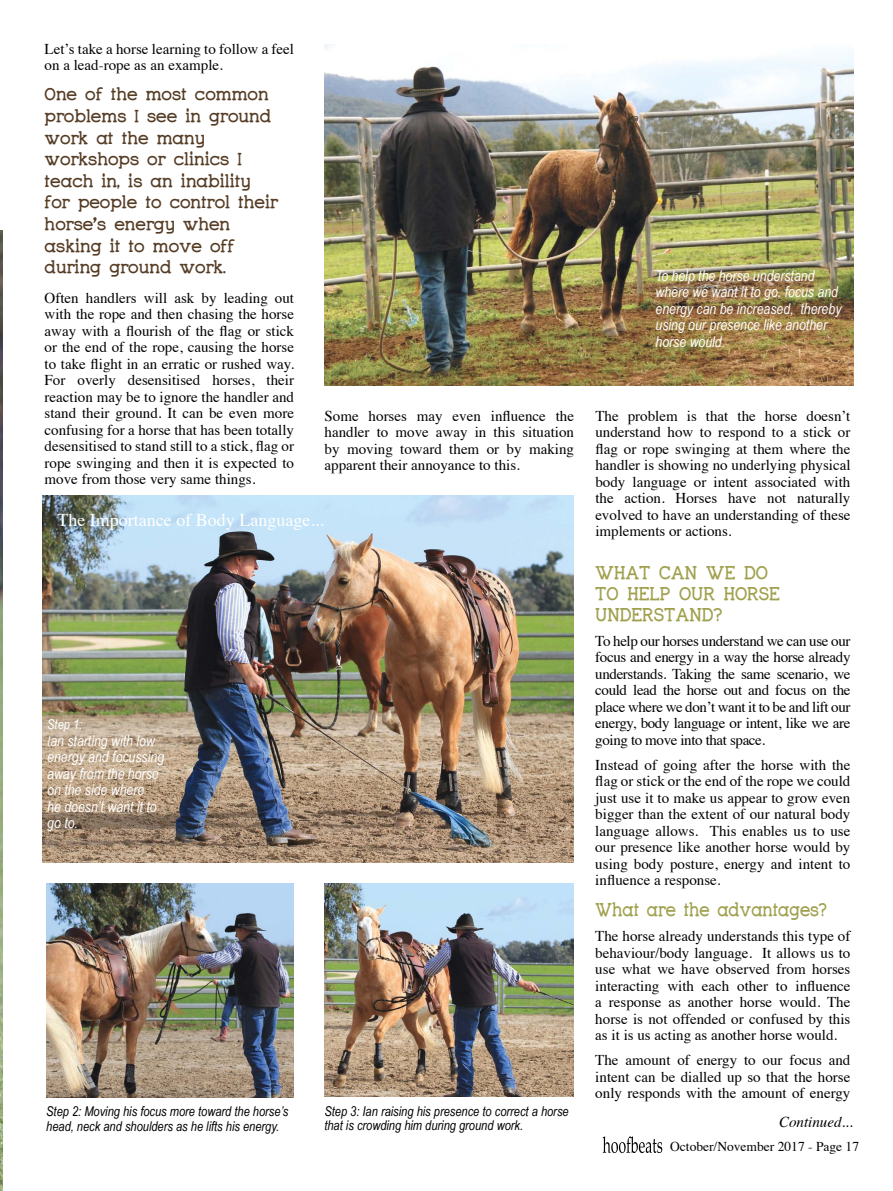
<style>
.page{position:relative;width:893px;height:1191px;background:#fff}
.page>*{position:absolute;margin:0;border:0;box-sizing:border-box;transform-origin:0 0}
.t1{font:700 22.5px/21px "Charrington";color:#a0a14f}
.t2{font:700 22.5px "Charrington";color:#a0a14f;scale:.9 1}
.t3{font:700 21px/21.6px "Charrington";color:#553c25}
.t4{font:18px "Times";color:#fff}
.t5{font:15px/16.5px "Times";color:#000;text-align:justify}
.t6{font:italic 15px/16.5px "Arial Narrow";color:#fff}
.t7{font:italic 15px "Times";color:#000}
.t8{font:italic 13.5px/15px "Arial Narrow";color:#000}
.t9{font:13.5px "Times";color:#000}
.t10{font:italic 13.5px "Arial Narrow";color:#fff}
.s1{font-size:13.5px}
</style>
<div class="page">
<svg style="left:603px;top:1136px;width:59px;height:17px"></svg>
<img style="left:0;top:230px;width:3px;height:961px">
<img style="left:324px;top:44px;width:529px;height:342px">
<img style="left:43px;top:495px;width:531px;height:367px">
<img style="left:46px;top:883px;width:248px;height:214px">
<img style="left:324px;top:883px;width:250px;height:213px">
<p class="t5" style="left:45px;top:39px;width:251px">Let’s take a horse learning to follow a feel on a lead-rope as an example.</p>
<h2 class="t3" style="left:45px;top:84px;width:235px">One of the most common problems I see in ground work at the many workshops or clinics I teach in, is an inability for people to control their horse’s energy when asking it to move off during ground work.</h2>
<p class="t5" style="left:45px;top:288px;width:251px">Often handlers will ask by leading out with the rope and then chasing the horse away with a flourish of the flag or stick or the end of the rope, causing the horse to take flight in an erratic or rushed way.<br>For overly desensitised horses, their reaction may be to ignore the handler and stand their ground. It can be even more confusing for a horse that has been totally desensitised to stand still to a stick, flag or rope swinging and then it is expected to move from those very same things.</p>
<p class="t5" style="left:325px;top:406px;width:251px">Some horses may even influence the handler to move away in this situation by moving toward them or by making apparent their annoyance to this.</p>
<p class="t4" style="left:57px;top:503px;width:268px">The Importance of Body Language...</p>
<p class="t10" style="left:47px;top:715px;width:37px">Step 1:</p>
<p class="t6" style="left:47px;top:732px;width:118px"><span class="s1">I</span>an starting with low energy and focussing away from the horse on the side where<br>he doesn’t want it to go to.</p>
<p class="t8" style="left:46px;top:1103px;width:244px">Step 2: Moving his focus more toward the horse’s head, neck and shoulders as he lifts his energy.</p>
<p class="t8" style="left:324px;top:1104px;width:246px;line-height:14.2px">Step 3: Ian raising his presence to correct a horse that is crowding him during ground work.</p>
<p class="t6" style="left:655px;top:267px;width:187px">To help the horse understand where we want it to go, focus and energy can be increased, thereby using our presence like another horse would.</p>
<p class="t5" style="left:595px;top:406px;width:257px">The problem is that the horse doesn’t understand how to respond to a stick or flag or rope swinging at them where the handler is showing no underlying physical body language or intent associated with the action. Horses have not naturally evolved to have an understanding of these implements or actions.</p>
<h1 class="t1" style="left:595px;top:562px;width:185px">What can we do<br>to help our horse unde</h1>
<h1 class="t1" style="left:642px;top:604px;width:35px">rstand</h1>
<h1 class="t1" style="left:713px;top:604px;width:10px">?</h1>
<p class="t5" style="left:595px;top:631px;width:257px">To help our horses understand we can use our focus and energy in a way the horse already understands. Taking the same scenario, we could lead the horse out and focus on the place where we don’t want it to be and lift our energy, body language or intent, like we are going to move into that space.</p>
<p class="t5" style="left:595px;top:755px;width:257px">Instead of going after the horse with the flag or stick or the end of the rope we could just use it to make us appear to grow even bigger than the extent of our natural body language allows. This enables us to use our presence like another horse would by using body posture, energy and intent to influence a response.</p>
<h1 class="t2" style="left:595px;top:899px;width:259px">What are the advantages?</h1>
<p class="t5" style="left:595px;top:926px;width:257px">The horse already understands this type of behaviour/body language. It allows us to use what we have observed from horses interacting with each other to influence a response as another horse would. The horse is not offended or confused by this as it is us acting as another horse would.</p>
<p class="t5" style="left:595px;top:1050px;width:257px">The amount of energy to our focus and intent can be dialled up so that the horse only responds with the amount of energy</p>
<p class="t7" style="left:779px;top:1109px;width:75px">Continued...</p>
<p class="t9" style="left:670px;top:1133px;width:190px">October/November 2017 - Page 17</p>
</div>
